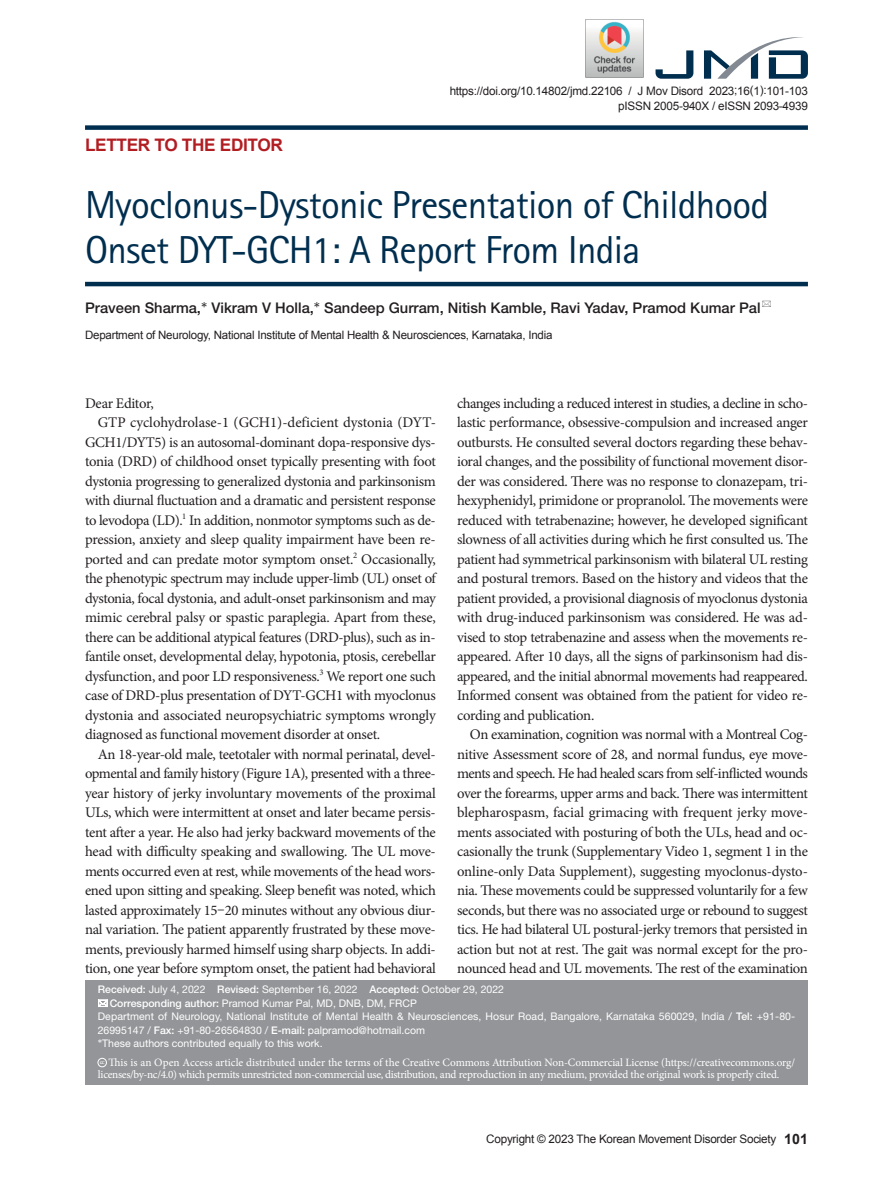
<style>
.page{position:relative;width:893px;height:1191px;background:#fff}
.page>*{position:absolute;margin:0;border:0;box-sizing:border-box;transform-origin:0 0}
.t1{font:39px/45px "Rotis Sans Serif Std";letter-spacing:-.02em;color:#002e4f}
.t2{font:700 17.25px "Arial";letter-spacing:-.02em;color:#b21d22}
.t3{font:14.7px/19.5px "Minion Pro";letter-spacing:-.025em;color:#231f20;text-align:justify}
.t4{font:500 14.7px "Helvetica Neue LT Std";color:#231f20}
.t5{font:14.7px "Minion Pro";color:#231f20}
.t6{font:11.7px/15px "Arial";letter-spacing:-.02em;color:#231f20;text-align:right}
.t7{font:11.55px "Arial";letter-spacing:-.02em;color:#231f20}
.t8{font:11.25px/12.8px "Minion Pro";letter-spacing:-.02em;color:#fff}
.t9{font:10.5px "Helvetica Neue LT Std";color:#fff}
.s1{font-family:"Century Gothic";font-weight:400}
.s2{font-weight:500}
.s3{font-family:"Century Gothic"}
.s4{font-size:6.75px}
.s5{font-weight:700;font-size:14.25px}
</style>
<div class="page">
<div style="left:85px;top:125px;width:723px;height:5px;background:#002e4f"></div>
<div style="left:85px;top:980px;width:723px;height:104px;background:#939598"></div>
<div style="left:98px;top:1058px;width:9px;height:9px;border:1px solid #fff;border-radius:50%"></div>
<hr style="left:85px;top:282px;width:723px;height:4px;background:#002e4f">
<svg style="left:655px;top:50px;width:38px;height:29px"></svg>
<svg style="left:704px;top:37px;width:104px;height:42px"></svg>
<img style="left:585px;top:19px;width:58px;height:59px">
<svg style="left:98px;top:999px;width:9px;height:7px"></svg>
<p class="t2" style="left:85px;top:133px;width:199px">LETTER TO THE EDITOR</p>
<p class="t6" style="left:450px;top:83px;width:360px">https://doi.org/10.14802/jmd.22106 / J Mov Disord 2023;16(1):101-103 pISSN 2005-940X / eISSN 2093-4939</p>
<h1 class="t1" style="left:85px;top:182px;width:686px">Myoclonus-Dystonic Presentation of Childhood<br>Onset DYT-GCH1: A Report From India</h1>
<p class="t4" style="left:85px;top:299px;width:677px">Praveen Sharma,<span class="s1">*</span> Vikram V Holla,<span class="s1">*</span> Sandeep Gurram, Nitish Kamble, Ravi Yadav, Pramod Kumar Pal</p>
<p class="t7" style="left:85px;top:327px;width:469px">Department of Neurology, National Institute of Mental Health &amp; Neurosciences, Karnataka, India</p>
<p class="t3" style="left:85px;top:393px;width:70px">Dear Editor,</p>
<p class="t5" style="left:98px;top:412px;width:340px">GTP cyclohydrolase-1 (GCH1)-deficient dystonia (DYT-</p>
<p class="t3" style="left:85px;top:432px;width:352px">GCH1/DYT5) is an autosomal-dominant dopa-responsive dys-</p>
<p class="t3" style="left:85px;top:452px;width:352px">tonia (DRD) of childhood onset typically presenting with foot</p>
<p class="t3" style="left:85px;top:471px;width:352px">dystonia progressing to generalized dystonia and parkinsonism</p>
<p class="t3" style="left:85px;top:491px;width:352px">with diurnal fluctuation and a dramatic and persistent response</p>
<p class="t3" style="left:85px;top:510px;width:352px">to levodopa (LD).<sup>1</sup> In addition, nonmotor symptoms such as de-</p>
<p class="t3" style="left:85px;top:530px;width:352px">pression, anxiety and sleep quality impairment have been re-</p>
<p class="t3" style="left:85px;top:549px;width:352px">ported and can predate motor symptom onset.<sup>2</sup> Occasionally,</p>
<p class="t3" style="left:85px;top:569px;width:352px">the phenotypic spectrum may include upper-limb (UL) onset of</p>
<p class="t3" style="left:85px;top:588px;width:352px">dystonia, focal dystonia, and adult-onset parkinsonism and may</p>
<p class="t3" style="left:85px;top:608px;width:352px">mimic cerebral palsy or spastic paraplegia. Apart from these,</p>
<p class="t3" style="left:85px;top:627px;width:352px">there can be additional atypical features (DRD-plus), such as in-</p>
<p class="t3" style="left:85px;top:647px;width:352px">fantile onset, developmental delay, hypotonia, ptosis, cerebellar</p>
<p class="t3" style="left:85px;top:666px;width:352px">dysfunction, and poor LD responsiveness.<sup>3</sup> We report one such</p>
<p class="t3" style="left:85px;top:686px;width:352px">case of DRD-plus presentation of DYT-GCH1 with myoclonus</p>
<p class="t3" style="left:85px;top:705px;width:352px">dystonia and associated neuropsychiatric symptoms wrongly</p>
<p class="t3" style="left:85px;top:725px;width:297px">diagnosed as functional movement disorder at onset.</p>
<p class="t3" style="left:98px;top:744px;width:340px">An 18-year-old male, teetotaler with normal perinatal, devel-</p>
<p class="t3" style="left:85px;top:764px;width:352px">opmental and family history (Figure 1A), presented with a three-</p>
<p class="t3" style="left:85px;top:783px;width:352px">year history of jerky involuntary movements of the proximal</p>
<p class="t3" style="left:85px;top:803px;width:352px">ULs, which were intermittent at onset and later became persis-</p>
<p class="t3" style="left:85px;top:822px;width:352px">tent after a year. He also had jerky backward movements of the</p>
<p class="t3" style="left:85px;top:842px;width:352px">head with difficulty speaking and swallowing. The UL move-</p>
<p class="t3" style="left:85px;top:861px;width:352px">ments occurred even at rest, while movements of the head wors-</p>
<p class="t3" style="left:85px;top:881px;width:352px">ened upon sitting and speaking. Sleep benefit was noted, which</p>
<p class="t3" style="left:85px;top:900px;width:352px">lasted approximately 15–20 minutes without any obvious diur-</p>
<p class="t3" style="left:85px;top:920px;width:352px">nal variation. The patient apparently frustrated by these move-</p>
<p class="t3" style="left:85px;top:939px;width:352px">ments, previously harmed himself using sharp objects. In addi-</p>
<p class="t3" style="left:85px;top:959px;width:352px">tion, one year before symptom onset, the patient had behavioral</p>
<p class="t3" style="left:457px;top:393px;width:352px">changes including a reduced interest in studies, a decline in scho&shy;lastic performance, obsessive-compulsion and increased anger outbursts. He consulted several doctors regarding these behav&shy;ioral changes, and the possibility of functional movement disor&shy;der was considered. There was no response to clonazepam, tri&shy;hexyphenidyl, primidone or propranolol. The movements were reduced with tetrabenazine; however, he developed significant slowness of all activities during which he first consulted us. The patient had symmetrical parkinsonism with bilateral UL resting and postural tremors. Based on the history and videos that the patient provided, a provisional diagnosis of myoclonus dystonia with drug-induced parkinsonism was considered. He was ad&shy;vised to stop tetrabenazine and assess when the movements re&shy;appeared. After 10 days, all the signs of parkinsonism had dis&shy;appeared, and the initial abnormal movements had reappeared.<br>Informed consent was obtained from the patient for video re&shy;cording and publication.</p>
<p class="t3" style="left:457px;top:725px;width:352px;text-indent:13px">On examination, cognition was normal with a Montreal Cog&shy;nitive Assessment score of 28, and normal fundus, eye move&shy;ments and speech. He had healed scars from self-inflicted wounds over the forearms, upper arms and back. There was intermittent blepharospasm, facial grimacing with frequent jerky move&shy;ments associated with posturing of both the ULs, head and oc&shy;casionally the trunk (Supplementary Video 1, segment 1 in the online-only Data Supplement), suggesting myoclonus-dysto&shy;nia. These movements could be suppressed voluntarily for a few seconds, but there was no associated urge or rebound to suggest tics. He had bilateral UL postural-jerky tremors that persisted in action but not at rest. The gait was normal except for the pro&shy;nounced head and UL movements. The rest of the examination</p>
<p class="t9" style="left:98px;top:983px;width:408px"><span class="s2">Received:</span> July 4, 2022 <span class="s2">Revised:</span> September 16, 2022 <span class="s2">Accepted:</span> October 29, 2022</p>
<p class="t9" style="left:110px;top:996px;width:309px"><span class="s2">Corresponding author:</span> Pramod Kumar Pal, MD, DNB, DM, FRCP</p>
<p class="t9" style="left:98px;top:1010px;width:699px">Department of Neurology, National Institute of Mental Health &amp; Neurosciences, Hosur Road, Bangalore, Karnataka 560029, India / <span class="s2">Tel:</span> +91-80-</p>
<p class="t9" style="left:98px;top:1024px;width:329px">26995147 / <span class="s2">Fax:</span> +91-80-26564830 / <span class="s2">E-mail:</span> palpramod@hotmail.com</p>
<p class="t9" style="left:98px;top:1037px;width:226px"><span class="s3">*</span>These authors contributed equally to this work.</p>
<p class="t8" style="left:98px;top:1055px;width:699px"><span class="s4">cc</span> This is an Open Access article distributed under the terms of the Creative Commons Attribution Non-Commercial License (https://creativecommons.org/ licenses/by-nc/4.0) which permits unrestricted non-commercial use, distribution, and reproduction in any medium, provided the original work is properly cited.</p>
<p class="t6" style="left:486px;top:1131px;width:323px">Copyright © 2023 The Korean Movement Disorder Society <span class="s5">101</span></p>
</div>
